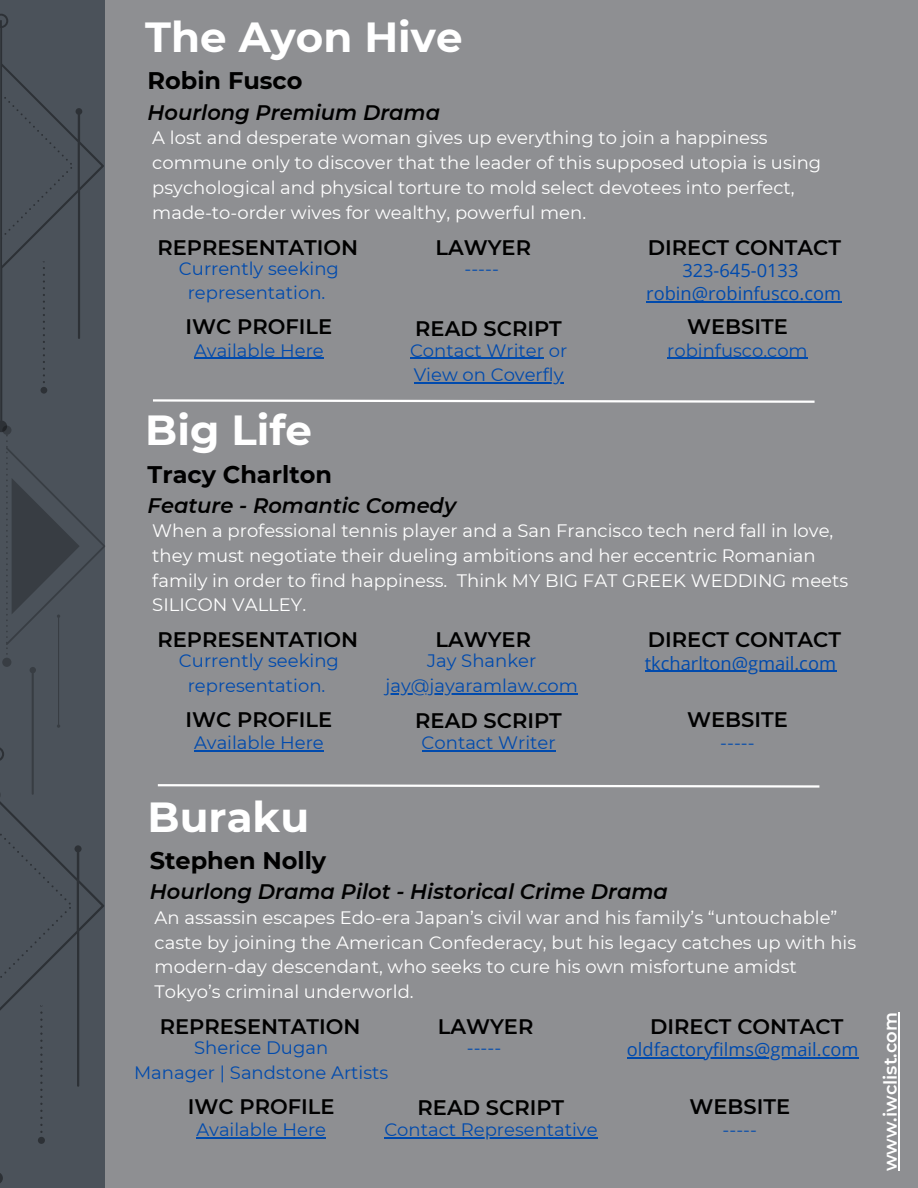
<style>
.page{position:relative;width:918px;height:1188px;background:#8e8f92}
.page>*{position:absolute;margin:0;border:0;box-sizing:border-box;transform-origin:0 0}
.t1{font:700 42px "Montserrat";color:#fff}
.t2{font:700 24px "Montserrat";color:#000}
.t3{font:600 21px "Montserrat";color:#000}
.t4{font:italic 600 21px "Montserrat";color:#000}
.t5{font:18.3px "Open Sans";color:#004aad}
.t6{font:18px/24.8px "Montserrat";color:#fff}
.t7{font:18px "Montserrat";color:#004aad}
.t8{font:600 18px "Montserrat";color:#fff}
</style>
<div class="page">
<svg style="left:153px;top:399px;width:662px;height:4px"></svg>
<svg style="left:157px;top:784px;width:663px;height:4px"></svg>
<div style="left:0;top:802px;width:104px;height:382px;background:#4b525a"></div>
<hr style="left:898px;top:1012px;width:1px;height:159px;background:#fff">
<hr style="left:646px;top:301px;width:195px;height:2px;background:#004aad">
<hr style="left:194px;top:358px;width:130px;height:1px;background:#004aad">
<hr style="left:410px;top:358px;width:134px;height:1px;background:#004aad">
<hr style="left:414px;top:383px;width:150px;height:1px;background:#004aad">
<hr style="left:667px;top:358px;width:141px;height:1px;background:#004aad">
<hr style="left:627px;top:1057px;width:232px;height:2px;background:#004aad">
<hr style="left:196px;top:1137px;width:130px;height:1px;background:#004aad">
<hr style="left:384px;top:1137px;width:214px;height:1px;background:#004aad">
<hr style="left:645px;top:671px;width:191px;height:1px;background:#004aad">
<hr style="left:194px;top:751px;width:130px;height:1px;background:#004aad">
<hr style="left:422px;top:751px;width:134px;height:1px;background:#004aad">
<hr style="left:386px;top:693px;width:192px;height:1px;background:#004aad">
<svg style="left:0;top:14px;width:105px;height:788px;background:#484f57"></svg>
<p class="t1" style="left:145px;top:12px;width:319px">The Ayon Hive</p>
<h3 class="t2" style="left:148px;top:66px;width:156px">Robin Fusco</h3>
<p class="t4" style="left:148px;top:100px;width:294px">Hourlong Premium Drama</p>
<p class="t6" style="left:152px;top:126px;width:670px">A lost and desperate woman gives up everything to join a happiness commune only to discover that the leader of this supposed utopia is using psychological and physical torture to mold select devotees into perfect, made-to-order wives for wealthy, powerful men.</p>
<h1 class="t3" style="left:158px;top:234px;width:202px">REPRESENTATION</h1>
<h2 class="t3" style="left:648px;top:234px;width:195px">DIRECT CONTACT</h2>
<h4 class="t7" style="left:179px;top:257px;width:161px">Currently seeking</h4>
<p class="t7" style="left:188px;top:282px;width:139px">representation.</p>
<h3 class="t3" style="left:435px;top:234px;width:97px">LAWYER</h3>
<p class="t5" style="left:682px;top:257px;width:118px">323-645-0133</p>
<p class="t7" style="left:465px;top:257px;width:36px">-----</p>
<h3 class="t5" style="left:646px;top:281px;width:196px">robin@robinfusco.com</h3>
<p class="t3" style="left:186px;top:314px;width:148px">IWC PROFILE</p>
<h3 class="t3" style="left:415px;top:315px;width:148px">READ SCRIPT</h3>
<p class="t3" style="left:687px;top:314px;width:102px">WEBSITE</p>
<p class="t7" style="left:194px;top:339px;width:131px">Available Here</p>
<h3 class="t7" style="left:410px;top:339px;width:159px">Contact Writer or</h3>
<p class="t7" style="left:414px;top:364px;width:151px">View on Coverfly</p>
<h3 class="t1" style="left:145px;top:404px;width:168px">Big Life</h3>
<h3 class="t2" style="left:148px;top:459px;width:186px">Tracy Charlton</h3>
<p class="t4" style="left:148px;top:492px;width:310px">Feature - Romantic Comedy</p>
<p class="t7" style="left:667px;top:339px;width:142px">robinfusco.com</p>
<p class="t6" style="left:152px;top:518px;width:697px">When a professional tennis player and a San Francisco tech nerd fall in love, they must negotiate their dueling ambitions and her eccentric Romanian family in order to find happiness. Think MY BIG FAT GREEK WEDDING meets SILICON VALLEY.</p>
<h3 class="t3" style="left:158px;top:627px;width:202px">REPRESENTATION</h3>
<p class="t3" style="left:648px;top:627px;width:195px">DIRECT CONTACT</p>
<p class="t7" style="left:179px;top:650px;width:161px">Currently seeking</p>
<h1 class="t7" style="left:188px;top:675px;width:139px">representation.</h1>
<h2 class="t3" style="left:435px;top:627px;width:97px">LAWYER</h2>
<h3 class="t7" style="left:427px;top:650px;width:111px">Jay Shanker</h3>
<p class="t7" style="left:386px;top:675px;width:194px">jay@jayaramlaw.com</p>
<h4 class="t5" style="left:645px;top:650px;width:193px">tkcharlton@gmail.com</h4>
<p class="t3" style="left:186px;top:707px;width:148px">IWC PROFILE</p>
<h3 class="t3" style="left:415px;top:708px;width:148px">READ SCRIPT</h3>
<p class="t3" style="left:687px;top:707px;width:102px">WEBSITE</p>
<p class="t7" style="left:194px;top:732px;width:131px">Available Here</p>
<h3 class="t7" style="left:422px;top:732px;width:135px">Contact Writer</h3>
<p class="t7" style="left:720px;top:732px;width:36px">-----</p>
<h3 class="t1" style="left:148px;top:791px;width:163px">Buraku</h3>
<p class="t2" style="left:150px;top:846px;width:178px">Stephen Nolly</p>
<h3 class="t4" style="left:150px;top:879px;width:520px">Hourlong Drama Pilot - Historical Crime Drama</h3>
<p class="t6" style="left:155px;top:905px;width:703px">An assassin escapes Edo-era Japan’s civil war and his family’s “untouchable” caste by joining the American Confederacy, but his legacy catches up with his modern-day descendant, who seeks to cure his own misfortune amidst Tokyo’s criminal underworld.</p>
<p class="t3" style="left:160px;top:1014px;width:202px">REPRESENTATION</p>
<h1 class="t3" style="left:650px;top:1014px;width:195px">DIRECT CONTACT</h1>
<h2 class="t7" style="left:194px;top:1037px;width:136px">Sherice Dugan</h2>
<h4 class="t7" style="left:134px;top:1061px;width:256px">Manager | Sandstone Artists</h4>
<p class="t3" style="left:438px;top:1014px;width:97px">LAWYER</p>
<h3 class="t5" style="left:627px;top:1037px;width:233px">oldfactoryfilms@gmail.com</h3>
<p class="t7" style="left:467px;top:1037px;width:36px">-----</p>
<p class="t3" style="left:188px;top:1094px;width:148px">IWC PROFILE</p>
<p class="t3" style="left:418px;top:1095px;width:148px">READ SCRIPT</p>
<h3 class="t3" style="left:689px;top:1094px;width:102px">WEBSITE</h3>
<p class="t7" style="left:196px;top:1119px;width:131px">Available Here</p>
<h3 class="t7" style="left:384px;top:1119px;width:215px">Contact Representative</h3>
<p class="t7" style="left:723px;top:1119px;width:36px">-----</p>
<p class="t8" style="left:879px;top:1171px;width:160px;rotate:-90deg">www.iwclist.com</p>
</div>
